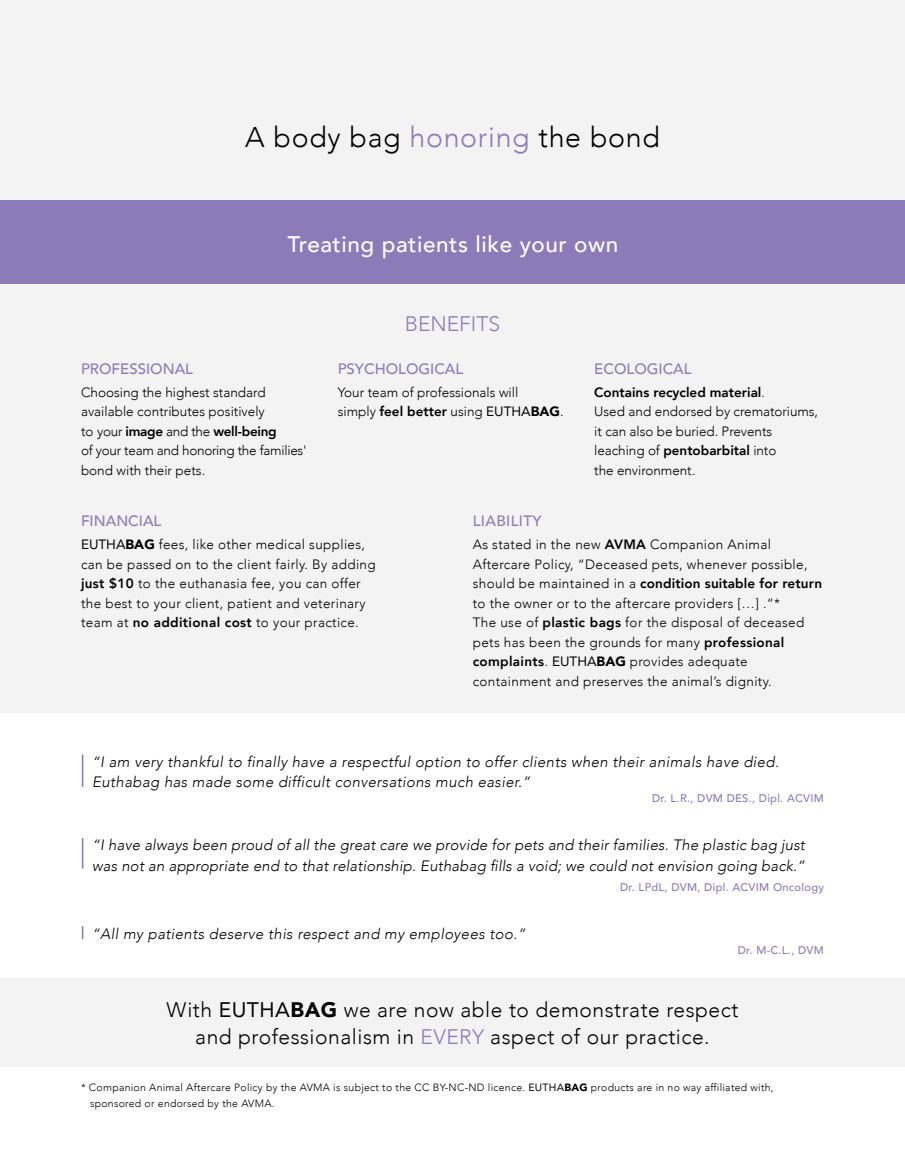
<style>
.page{position:relative;width:905px;height:1175px;background:#fff}
.page>*{position:absolute;margin:0;border:0;box-sizing:border-box;transform-origin:0 0}
.t1{font:300 28.5px "Avenir";letter-spacing:.025em;color:#000}
.t2{font:500 22.5px "Avenir";letter-spacing:.025em;color:#fff}
.t3{font:300 21px/27px "Avenir";letter-spacing:.025em;color:#000;text-align:center}
.t4{font:300 21px "Avenir";color:#8d7bb9}
.t5{font:italic 300 15px/20.7px "Avenir";letter-spacing:.025em;color:#000}
.t6{font:500 15px "Avenir";color:#8d7bb9}
.t7{font:500 15px "Avenir";letter-spacing:.025em;color:#8d7bb9}
.t8{font:300 13.5px/19.5px "Avenir";letter-spacing:.025em;color:#000}
.t9{font:300 13.5px/19.5px "Avenir";color:#000}
.t10{font:300 13.5px/19.5px "Avenir";letter-spacing:-.005em;color:#000}
.t11{font:500 11.1px "Avenir";letter-spacing:.025em;color:#8d7bb9}
.t12{font:300 10.5px/16.5px "Avenir";letter-spacing:.025em;color:#000}
.s1{color:#8d7bb9}
.s2{font-weight:800}
.s3{font-weight:400}
.s4{font-weight:900}
</style>
<div class="page">
<div style="left:0;top:0;width:904px;height:713px;background:#f3f3f3"></div>
<div style="left:0;top:978px;width:904px;height:89px;background:#f3f3f3"></div>
<div style="left:0;top:200px;width:904px;height:84px;background:#8d7bb9"></div>
<hr style="left:82px;top:754px;width:1px;height:33px;background:#8d7bb9">
<hr style="left:82px;top:838px;width:1px;height:30px;background:#8d7bb9">
<svg style="left:82px;top:926px;width:1px;height:13px"></svg>
<h1 class="t1" style="left:245px;top:120px;width:416px">A body bag <span class="s1">honoring</span> the bond</h1>
<h2 class="t2" style="left:287px;top:225px;width:332px">Treating patients like your own</h2>
<p class="t6" style="left:81px;top:355px;width:113px">PROFESSIONAL</p>
<p class="t9" style="left:81px;top:382px;width:227px">Choosing the highest standard available contributes positively<br>to your <span class="s2">image</span> and the <span class="s2">well-being<br></span>of your team and honoring the families' bond with their pets.</p>
<h3 class="t4" style="left:405px;top:311px;width:97px">BENEFITS</h3>
<p class="t6" style="left:338px;top:355px;width:127px">PSYCHOLOGICAL</p>
<p class="t9" style="left:338px;top:382px;width:227px">Your team of professionals will<br>simply <span class="s2">feel better</span> using <span class="s3">EUTHA</span><span class="s4">BAG</span>.</p>
<p class="t6" style="left:594px;top:355px;width:99px">ECOLOGICAL</p>
<p class="t10" style="left:594px;top:382px;width:225px"><span class="s2">Contains recycled material</span>.<br>Used and endorsed by crematoriums, it can also be buried. Prevents leaching of <span class="s2">pentobarbital</span> into<br>the environment.</p>
<p class="t6" style="left:81px;top:508px;width:82px">FINANCIAL</p>
<p class="t8" style="left:81px;top:534px;width:296px"><span class="s3">EUTHA</span><span class="s4">BAG</span> fees, like other medical supplies, can be passed on to the client fairly. By adding <span class="s2">just $10</span> to the euthanasia fee, you can offer the best to your client, patient and veterinary team at <span class="s2">no additional cost</span> to your practice.</p>
<p class="t7" style="left:472px;top:508px;width:70px">LIABILITY</p>
<p class="t8" style="left:472px;top:534px;width:351px">As stated in the new <span class="s2">AVMA</span> Companion Animal Aftercare Policy, “Deceased pets, whenever possible, should be maintained in a <span class="s2">condition suitable for return </span>to the owner or to the aftercare providers […] .“*<br>The use of <span class="s2">plastic bags</span> for the disposal of deceased pets has been the grounds for many <span class="s2">professional complaints</span>. <span class="s3">EUTHA</span><span class="s4">BAG</span> provides adequate containment and preserves the animal’s dignity.</p>
<p class="t5" style="left:92px;top:751px;width:688px">“I am very thankful to finally have a respectful option to offer clients when their animals have died.<br>Euthabag has made some difficult conversations much easier.”</p>
<p class="t11" style="left:652px;top:788px;width:173px">Dr. L.R., DVM DES., Dipl. ACVIM</p>
<p class="t5" style="left:92px;top:834px;width:714px">“I have always been proud of all the great care we provide for pets and their families. The plastic bag just was not an appropriate end to that relationship. Euthabag fills a void; we could not envision going back.”</p>
<p class="t11" style="left:620px;top:877px;width:205px">Dr. LPdL, DVM, Dipl. ACVIM Oncology</p>
<p class="t5" style="left:92px;top:923px;width:435px">“All my patients deserve this respect and my employees too.”</p>
<p class="t11" style="left:737px;top:940px;width:88px">Dr. M-C.L., DVM</p>
<h3 class="t3" style="left:166px;top:996px;width:573px">With <span class="s3">EUTHA</span><span class="s4">BAG</span> we are now able to demonstrate respect and professionalism in <span class="s1">EVERY</span> aspect of our practice.</h3>
<p class="t12" style="left:90px;top:1079px;width:685px;text-indent:-9px">* Companion Animal Aftercare Policy by the AVMA is subject to the CC BY-NC-ND licence. <span class="s3">EUTHA</span><span class="s4">BAG</span> products are in no way affiliated with, sponsored or endorsed by the AVMA.</p>
</div>
